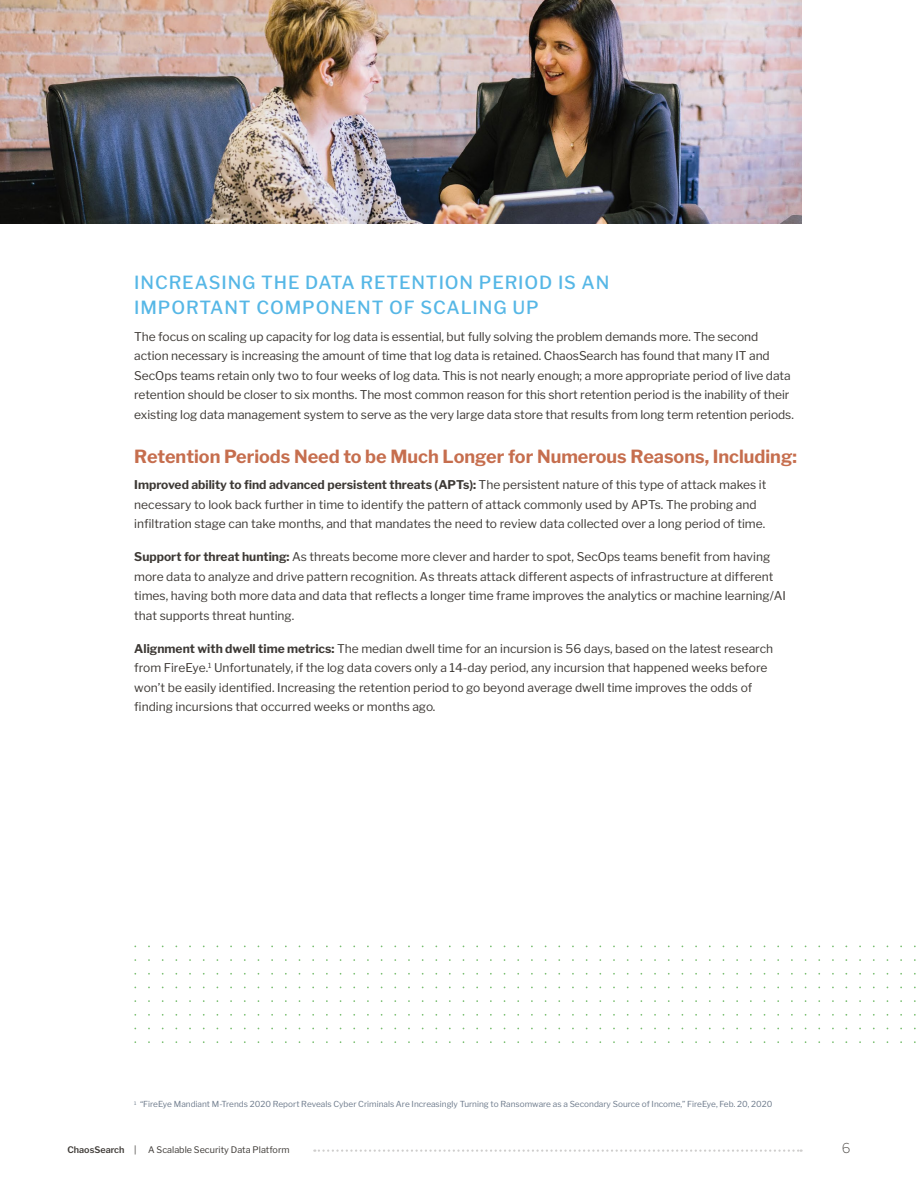
<style>
.page{position:relative;width:918px;height:1188px;background:#fff}
.page>*{position:absolute;margin:0;border:0;box-sizing:border-box;transform-origin:0 0}
.t1{font:500 18px/25.5px "Libre Franklin";letter-spacing:.05em;color:#56b7e6}
.t2{font:700 18px "Libre Franklin";color:#c66e4e}
.t3{font:100 13.5px "Libre Franklin";color:#3d3935}
.t4{font:12px/19.5px "Libre Franklin";color:#3d3935}
.t5{font:9px "Libre Franklin";color:#3d3935}
.t6{font:600 9px "Libre Franklin";color:#3d3935}
.t7{font:8.25px "Libre Franklin";color:#6e7b8c}
.s1{font-weight:700}
.s2{font-weight:400}
</style>
<div class="page">
<img style="left:0;top:0;width:802px;height:224px">
<svg style="left:314px;top:1150px;width:484px;height:2px"></svg>
<h1 class="t1" style="left:134px;top:270px;width:477px">INCREASING THE DATA RETENTION PERIOD IS AN<br>IMPORTANT COMPONENT OF SCALING UP</h1>
<p class="t4" style="left:134px;top:327px;width:661px">The focus on scaling up capacity for log data is essential, but fully solving the problem demands more. The second action necessary is increasing the amount of time that log data is retained. ChaosSearch has found that many IT and SecOps teams retain only two to four weeks of log data. This is not nearly enough; a more appropriate period of live data retention should be closer to six months. The most common reason for this short retention period is the inability of their existing log data management system to serve as the very large data store that results from long term retention periods.</p>
<h1 class="t2" style="left:134px;top:446px;width:664px">Retention Periods Need to be Much Longer for Numerous Reasons, Including:</h1>
<p class="t4" style="left:134px;top:475px;width:634px"><span class="s1">Improved ability to find advanced persistent threats (APTs):</span> The persistent nature of this type of attack makes it necessary to look back further in time to identify the pattern of attack commonly used by APTs. The probing and infiltration stage can take months, and that mandates the need to review data collected over a long period of time.</p>
<p class="t4" style="left:134px;top:547px;width:653px"><span class="s1">Support for threat hunting:</span> As threats become more clever and harder to spot, SecOps teams benefit from having more data to analyze and drive pattern recognition. As threats attack different aspects of infrastructure at different times, having both more data and data that reflects a longer time frame improves the analytics or machine learning/AI that supports threat hunting.</p>
<p class="t4" style="left:134px;top:639px;width:640px"><span class="s1">Alignment with dwell time metrics:</span> The median dwell time for an incursion is 56 days, based on the latest research from FireEye.<sup>1</sup> Unfortunately, if the log data covers only a 14-day period, any incursion that happened weeks before won’t be easily identified. Increasing the retention period to go beyond average dwell time improves the odds of finding incursions that occurred weeks or months ago.</p>
<p class="t7" style="left:134px;top:1099px;width:640px"><sup>1</sup> “FireEye Mandiant M-Trends 2020 Report Reveals Cyber Criminals Are Increasingly Turning to Ransomware as a Secondary Source of Income,” FireEye, Feb. 20, 2020</p>
<p class="t6" style="left:68px;top:1144px;width:71px">ChaosSearch <span class="s2">|</span></p>
<p class="t5" style="left:148px;top:1144px;width:143px">A Scalable Security Data Platform</p>
<p class="t3" style="left:842px;top:1140px;width:10px">6</p>
</div>
